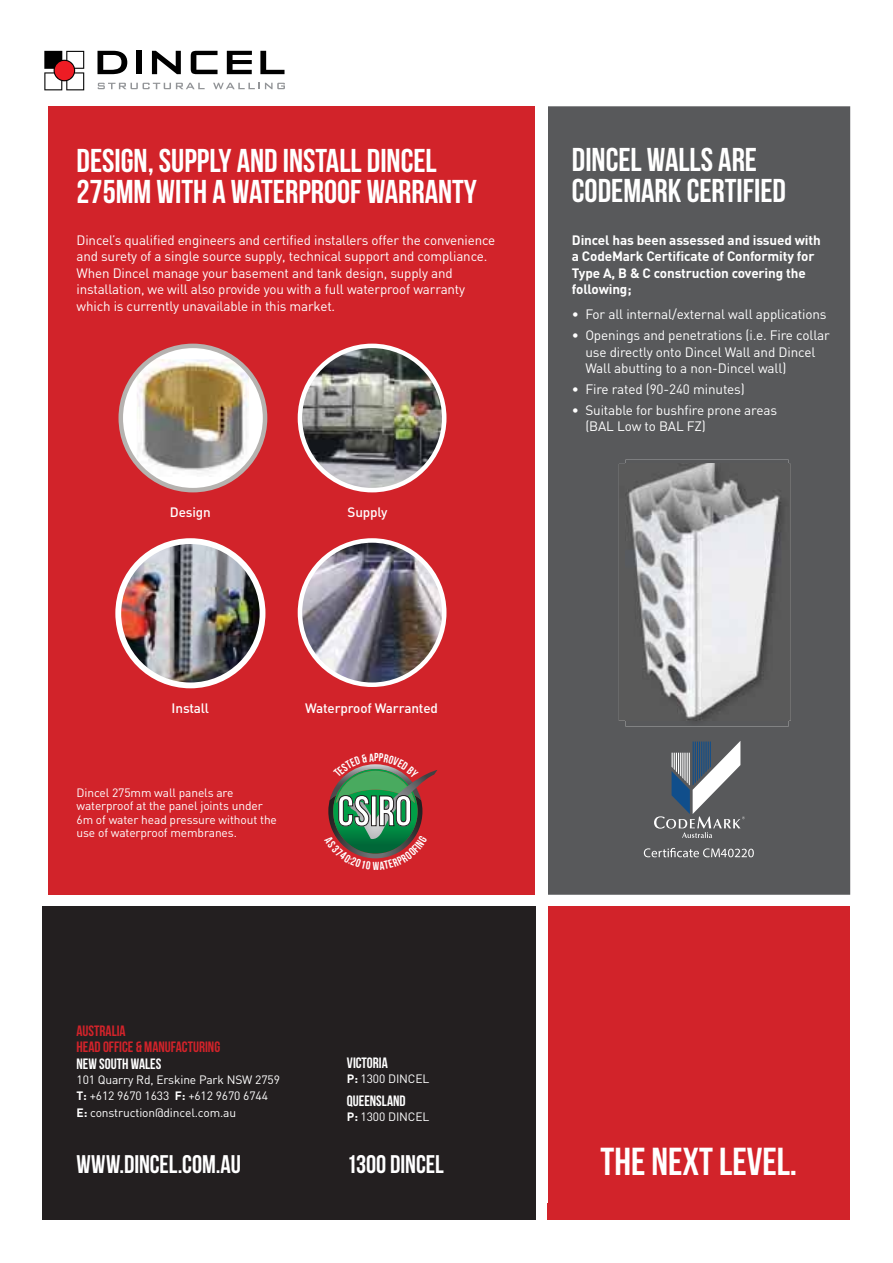
<style>
.page{position:relative;width:893px;height:1263px;background:#fff}
.page>*{position:absolute;margin:0;border:0;box-sizing:border-box;transform-origin:0 0}
.t1{font:42.6px "Bebas Neue";color:#fff}
.t2{font:39px "Bebas Neue";color:#fff}
.t3{font:33px/31.5px "Bebas Neue";color:#fff}
.t4{font:25.5px "Bebas Neue";letter-spacing:-.005em;color:#fff}
.t5{font:15px/16.5px "Bebas Neue";color:#d2232a}
.t6{font:15px "Bebas Neue";color:#fff}
.t7{font:13.5px/16.5px "DIN";letter-spacing:-.01em;color:#fff}
.t8{font:700 13.5px/16.5px "DIN";letter-spacing:-.01em;color:#fff}
.t9{font:500 13.5px "DIN";letter-spacing:-.01em;color:#fff}
.t10{font:12px/13.5px "DIN";letter-spacing:-.01em;color:#fff}
.s1{font-weight:700}
</style>
<div class="page">
<div style="left:548px;top:106px;width:302px;height:789px;background:#58595b"></div>
<div style="left:48px;top:106px;width:493px;height:789px;background:#d2232a"></div>
<svg style="left:98px;top:51px;width:29px;height:23px"></svg>
<div style="left:136px;top:51px;width:6px;height:23px;background:#000"></div>
<svg style="left:152px;top:51px;width:29px;height:23px"></svg>
<svg style="left:191px;top:51px;width:27px;height:23px"></svg>
<svg style="left:227px;top:51px;width:25px;height:23px"></svg>
<svg style="left:260px;top:51px;width:24px;height:23px"></svg>
<svg style="left:44px;top:51px;width:40px;height:39px"></svg>
<div style="left:55px;top:61px;width:19px;height:19px;background:#ed1c24;border-radius:50%"></div>
<svg style="left:98px;top:83px;width:107px;height:6px"></svg>
<svg style="left:213px;top:83px;width:72px;height:6px"></svg>
<div style="left:547px;top:906px;width:303px;height:314px;background:#d2232a"></div>
<div style="left:535px;top:97px;width:12px;height:1106px;background:#fff"></div>
<div style="left:42px;top:906px;width:493px;height:314px;background:#231f20"></div>
<svg style="left:654px;top:741px;width:91px;height:97px;background:#72787f"></svg>
<svg style="left:644px;top:848px;width:110px;height:9px"></svg>
<img style="left:625px;top:460px;width:164px;height:266px">
<img style="left:619px;top:464px;width:172px;height:257px">
<img style="left:625px;top:464px;width:164px;height:257px">
<img style="left:309px;top:540px;width:135px;height:106px">
<img style="left:300px;top:540px;width:144px;height:145px;border-radius:50%">
<div style="left:298px;top:538px;width:148px;height:149px;border:4px solid #fff;border-radius:50%"></div>
<img style="left:300px;top:346px;width:144px;height:144px;border-radius:50%">
<div style="left:298px;top:344px;width:148px;height:148px;border:4px solid #fff;border-radius:50%"></div>
<img style="left:120px;top:541px;width:143px;height:144px">
<div style="left:115px;top:538px;width:150px;height:150px;border:6px solid #fff;border-radius:50%"></div>
<svg style="left:121px;top:346px;width:144px;height:144px;background:#f3f3f2"></svg>
<img style="left:137px;top:359px;width:112px;height:118px;border-radius:14px">
<div style="left:119px;top:344px;width:148px;height:148px;border:4px solid #b5b2af;border-radius:50%"></div>
<svg style="left:328px;top:764px;width:109px;height:95px"></svg>
<h3 class="t3" style="left:77px;top:144px;width:402px">DESIGN, SUPPLY AND INSTALL DINCEL<br>275MM WITH A WATERPROOF WARRANTY</h3>
<p class="t7" style="left:77px;top:233px;width:420px">Dincel’s qualified engineers and certified installers offer the convenience and surety of a single source supply, technical support and compliance.<br>When Dincel manage your basement and tank design, supply and installation, we will also provide you with a full waterproof warranty which is currently unavailable in this market.</p>
<p class="t9" style="left:170px;top:507px;width:42px">Design</p>
<p class="t9" style="left:348px;top:507px;width:42px">Supply</p>
<p class="t9" style="left:172px;top:704px;width:39px">Install</p>
<p class="t10" style="left:77px;top:787px;width:202px">Dincel 275mm wall panels are waterproof at the panel joints under<br>6m of water head pressure without the use of waterproof membranes.</p>
<p class="t9" style="left:305px;top:704px;width:134px">Waterproof Warranted</p>
<h1 class="t1" style="left:337px;top:786px;width:76px">CSIRO</h1>
<p class="t5" style="left:77px;top:1022px;width:145px">AUSTRALIA<br>HEAD OFFICE &amp; MANUFACTURING</p>
<p class="t6" style="left:77px;top:1055px;width:86px">NEW SOUTH WALES</p>
<p class="t10" style="left:77px;top:1072px;width:205px;line-height:16.5px">101 Quarry Rd, Erskine Park NSW 2759<br><span class="s1">T:</span> +612 9670 1633 <span class="s1">F:</span> +612 9670 6744<br><span class="s1">E:</span> construction@dincel.com.au</p>
<p class="t6" style="left:347px;top:1054px;width:42px">VICTORIA</p>
<p class="t10" style="left:347px;top:1073px;width:84px"><span class="s1">P:</span> 1300 DINCEL</p>
<p class="t6" style="left:347px;top:1091px;width:60px">QUEENSLAND</p>
<p class="t10" style="left:347px;top:1111px;width:84px"><span class="s1">P:</span> 1300 DINCEL</p>
<h3 class="t4" style="left:77px;top:1150px;width:166px">WWW.DINCEL.COM.AU</h3>
<h3 class="t4" style="left:347px;top:1150px;width:98px">1300 DINCEL</h3>
<h3 class="t3" style="left:572px;top:143px;width:216px">DINCEL WALLS ARE<br>CODEMARK CERTIFIED</h3>
<p class="t8" style="left:572px;top:233px;width:250px">Dincel has been assessed and issued with a CodeMark Certificate of Conformity for<br>Type A, B &amp; C construction covering the following;</p>
<p class="t7" style="left:572px;top:308px;width:256px">• For all internal/external wall applications</p>
<p class="t7" style="left:585px;top:329px;width:246px;text-indent:-14px">• Openings and penetrations (i.e. Fire collar use directly onto Dincel Wall and Dincel<br>Wall abutting to a non-Dincel wall)</p>
<p class="t7" style="left:572px;top:382px;width:174px">• Fire rated (90-240 minutes)</p>
<p class="t7" style="left:585px;top:403px;width:193px;text-indent:-14px">• Suitable for bushfire prone areas (BAL Low to BAL FZ)</p>
<h2 class="t2" style="left:600px;top:1139px;width:198px">THE NEXT LEVEL.</h2>
</div>
